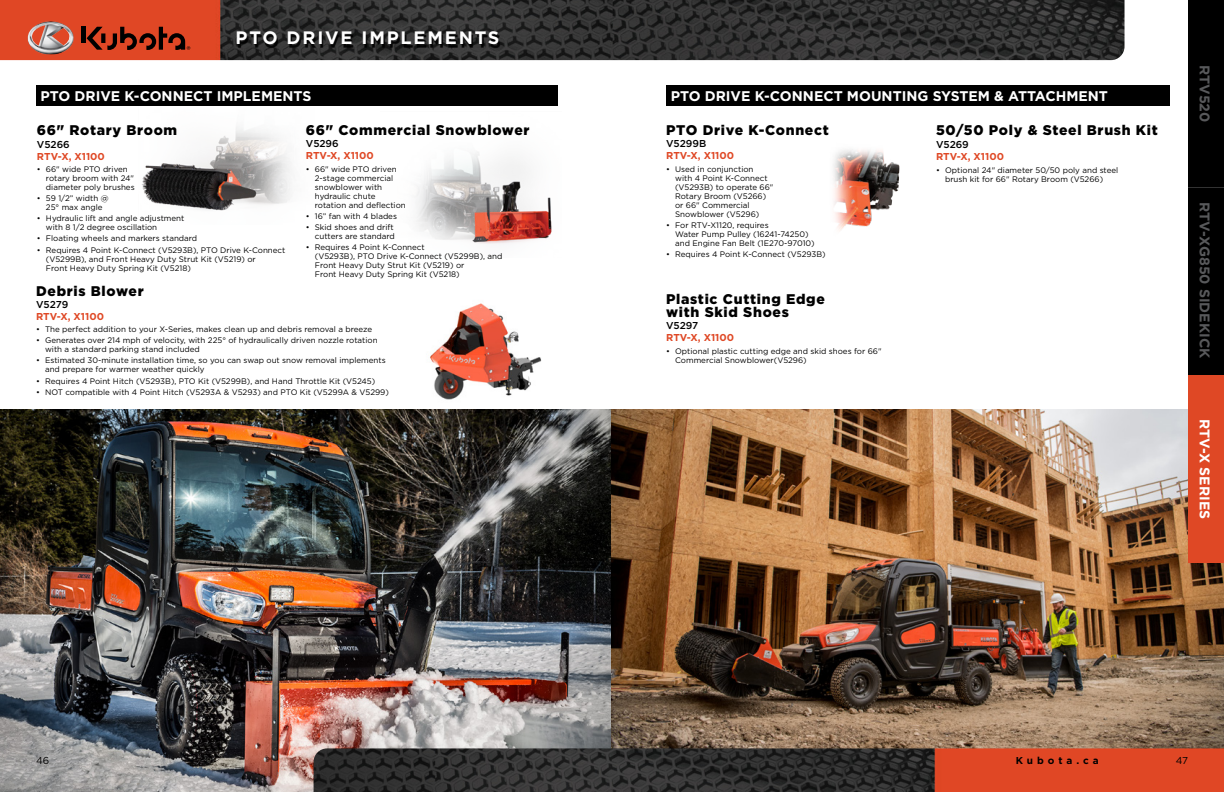
<style>
.page{position:relative;width:1224px;height:792px;background:#fff}
.page>*{position:absolute;margin:0;border:0;box-sizing:border-box;transform-origin:0 0}
.t1{font:700 18px "Gotham";letter-spacing:.1em;color:#fff}
.t2{font:900 14px/13px "Gotham";letter-spacing:.05em;color:#000}
.t3{font:700 14px "Gotham";color:#fff}
.t4{font:700 14px "Gotham";color:#58595b}
.t5{font:700 10px "Gotham";color:#df4825}
.t6{font:500 10px "Gotham";color:#000}
.t7{font:700 10px "Gotham";letter-spacing:.4em;color:#000}
.t8{font:10px "Gotham";color:#000}
.t9{font:8px/9px "Gotham";color:#000}
</style>
<div class="page">
<img style="left:397px;top:303px;width:164px;height:107px">
<img style="left:0;top:410px;width:612px;height:382px">
<img style="left:612px;top:410px;width:612px;height:338px">
<div style="left:1188px;top:0;width:36px;height:552px;background:#000"></div>
<div style="left:1188px;top:375px;width:36px;height:188px;background:#df4825"></div>
<hr style="left:1188px;top:187px;width:36px;height:1px;background:#fff">
<img style="left:0;top:0;width:1125px;height:60px">
<div style="left:81px;top:27px;width:5px;height:16px;background:#000"></div>
<svg style="left:87px;top:27px;width:103px;height:23px;background:#912e17"></svg>
<img style="left:28px;top:22px;width:46px;height:32px">
<img style="left:314px;top:748px;width:910px;height:44px">
<img style="left:142px;top:127px;width:150px;height:84px">
<img style="left:416px;top:152px;width:136px;height:92px">
<img style="left:833px;top:149px;width:67px;height:82px">
<div style="left:36px;top:85px;width:522px;height:21px;background:#000"></div>
<div style="left:666px;top:85px;width:504px;height:21px;background:#000"></div>
<div style="left:238px;top:34px;width:263px;height:14px;background:#000;opacity:.9"></div>
<h1 class="t1" style="left:236px;top:26px;width:265px">PTO DRIVE IMPLEMENTS</h1>
<h2 class="t3" style="left:41px;top:87px;width:272px">PTO DRIVE K-CONNECT IMPLEMENTS</h2>
<h2 class="t2" style="left:37px;top:124px;width:142px">66" Rotary Broom</h2>
<p class="t6" style="left:37px;top:137px;width:34px">V5266</p>
<p class="t5" style="left:37px;top:150px;width:69px">RTV-X, X1100</p>
<p class="t9" style="left:46px;top:164px;width:90px;text-indent:-9px">• 66" wide PTO driven rotary broom with 24" diameter poly brushes</p>
<p class="t9" style="left:37px;top:194px;width:73px;text-align:center">• 59 1/2” width @<br>25° max angle</p>
<p class="t9" style="left:46px;top:214px;width:140px;text-indent:-9px">• Hydraulic lift and angle adjustment with 8 1/2 degree oscillation</p>
<p class="t9" style="left:37px;top:234px;width:162px">• Floating wheels and markers standard</p>
<p class="t9" style="left:46px;top:245px;width:241px;text-indent:-9px">• Requires 4 Point K-Connect (V5293B), PTO Drive K-Connect (V5299B), and Front Heavy Duty Strut Kit (V5219) or<br>Front Heavy Duty Spring Kit (V5218)</p>
<h2 class="t2" style="left:306px;top:124px;width:225px">66" Commercial Snowblower</h2>
<p class="t6" style="left:306px;top:137px;width:34px">V5296</p>
<p class="t5" style="left:306px;top:149px;width:69px">RTV-X, X1100</p>
<p class="t9" style="left:315px;top:164px;width:92px;text-indent:-9px">• 66" wide PTO driven<br>2-stage commercial snowblower with hydraulic chute rotation and deflection</p>
<p class="t9" style="left:306px;top:211px;width:93px">• 16” fan with 4 blades</p>
<p class="t9" style="left:306px;top:222px;width:91px;text-align:right">• Skid shoes and drift cutters are standard</p>
<p class="t9" style="left:315px;top:243px;width:189px;text-indent:-9px">• Requires 4 Point K-Connect<br>(V5293B), PTO Drive K-Connect (V5299B), and Front Heavy Duty Strut Kit (V5219) or<br>Front Heavy Duty Spring Kit (V5218)</p>
<h2 class="t2" style="left:36px;top:284px;width:109px">Debris Blower</h2>
<p class="t6" style="left:36px;top:298px;width:34px">V5279</p>
<p class="t5" style="left:36px;top:310px;width:69px">RTV-X, X1100</p>
<p class="t9" style="left:36px;top:325px;width:338px">• The perfect addition to your X-Series, makes clean up and debris removal a breeze</p>
<p class="t9" style="left:45px;top:336px;width:334px;text-indent:-9px">• Generates over 214 mph of velocity, with 225° of hydraulically driven nozzle rotation with a standard parking stand included</p>
<p class="t9" style="left:45px;top:356px;width:342px;text-indent:-9px">• Estimated 30-minute installation time, so you can swap out snow removal implements and prepare for warmer weather quickly</p>
<p class="t9" style="left:36px;top:376px;width:341px">• Requires 4 Point Hitch (V5293B), PTO Kit (V5299B), and Hand Throttle Kit (V5245)</p>
<p class="t9" style="left:36px;top:387px;width:354px">• NOT compatible with 4 Point Hitch (V5293A &amp; V5293) and PTO Kit (V5299A &amp; V5299)</p>
<h2 class="t3" style="left:671px;top:87px;width:439px">PTO DRIVE K-CONNECT MOUNTING SYSTEM &amp; ATTACHMENT</h2>
<h2 class="t2" style="left:666px;top:124px;width:164px">PTO Drive K-Connect</h2>
<p class="t6" style="left:666px;top:137px;width:42px">V5299B</p>
<p class="t5" style="left:666px;top:149px;width:69px">RTV-X, X1100</p>
<p class="t9" style="left:675px;top:164px;width:100px;text-indent:-9px">• Used in conjunction<br>with 4 Point K-Connect (V5293B) to operate 66"<br>Rotary Broom (V5266) or 66" Commercial<br>Snowblower (V5296)</p>
<p class="t9" style="left:675px;top:220px;width:141px;text-indent:-9px">• For RTV-X1120, requires<br>Water Pump Pulley (16241-74250) and Engine Fan Belt (1E270-97010)</p>
<p class="t9" style="left:666px;top:249px;width:161px">• Requires 4 Point K-Connect (V5293B)</p>
<h2 class="t2" style="left:666px;top:292px;width:160px">Plastic Cutting Edge with Skid Shoes</h2>
<p class="t6" style="left:666px;top:319px;width:34px">V5297</p>
<p class="t5" style="left:666px;top:331px;width:69px">RTV-X, X1100</p>
<p class="t9" style="left:675px;top:346px;width:208px;text-indent:-9px">• Optional plastic cutting edge and skid shoes for 66"<br>Commercial Snowblower(V5296)</p>
<h2 class="t2" style="left:936px;top:124px;width:223px">50/50 Poly &amp; Steel Brush Kit</h2>
<p class="t6" style="left:936px;top:138px;width:34px">V5269</p>
<p class="t5" style="left:936px;top:150px;width:69px">RTV-X, X1100</p>
<p class="t9" style="left:945px;top:165px;width:175px;text-indent:-9px">• Optional 24" diameter 50/50 poly and steel brush kit for 66" Rotary Broom (V5266)</p>
<h2 class="t4" style="left:1214px;top:65px;width:59px;rotate:90deg">RTV520</h2>
<h2 class="t4" style="left:1214px;top:202px;width:158px;rotate:90deg">RTV-XG850 SIDEKICK</h2>
<h2 class="t3" style="left:1214px;top:419px;width:102px;rotate:90deg">RTV-X SERIES</h2>
<p class="t8" style="left:36px;top:754px;width:15px">46</p>
<p class="t7" style="left:1016px;top:754px;width:85px">Kubota.ca</p>
<p class="t8" style="left:1176px;top:754px;width:14px">47</p>
</div>
